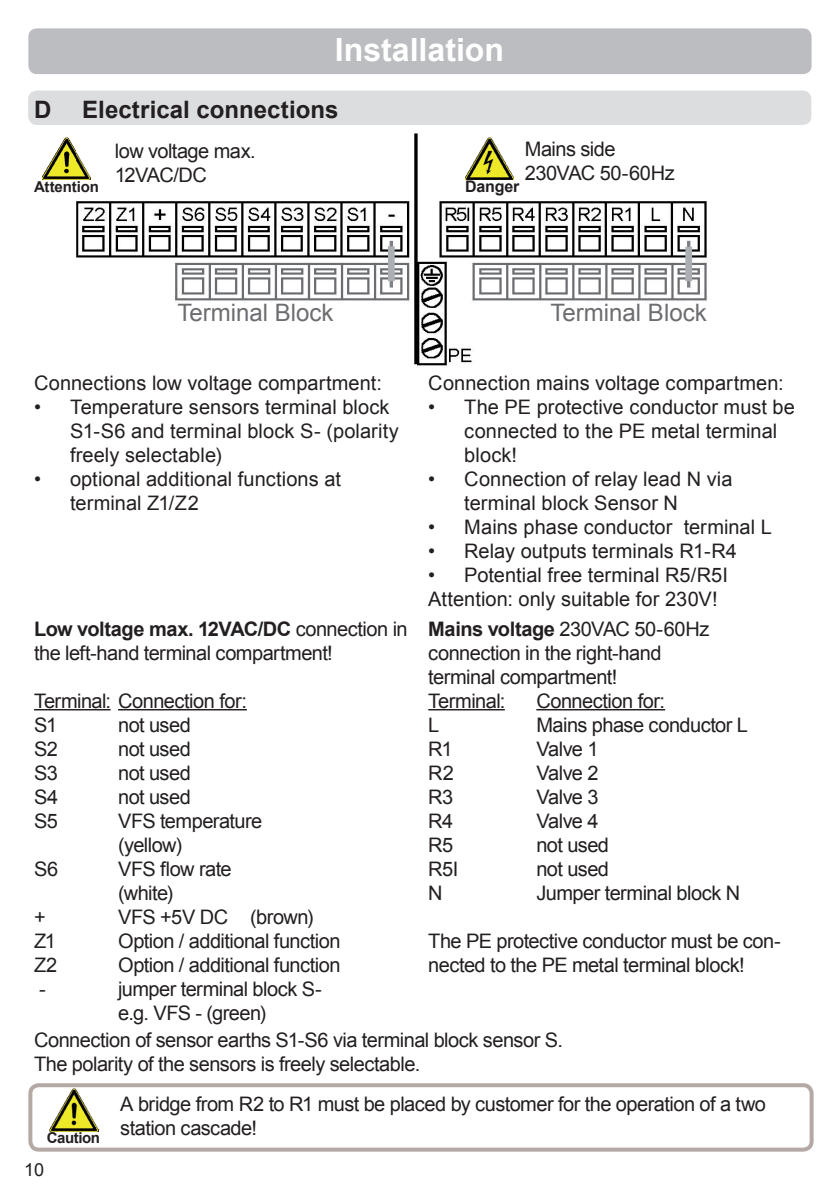
<style>
.page{position:relative;width:840px;height:1191px;background:#fff}
.page>*{position:absolute;margin:0;border:0;box-sizing:border-box;transform-origin:0 0}
.t1{font:700 32px "Arial";color:#fff}
.t2{font:24px "Arial";color:#6c6d70}
.t3{font:700 24px "Arial";color:#231f20}
.t4{font:20px/24px "Arial";letter-spacing:-.025em;color:#231f20}
.t5{font:20px/24px "Arial";letter-spacing:.005em;color:#231f20}
.t6{font:20px/24px "Arial";color:#231f20}
.t7{font:18px "Arial";color:#231f20}
.t8{font:700 16px "Arial";letter-spacing:-.015em;color:#231f20}
.t9{font:700 15px "Arial";letter-spacing:-.015em;color:#231f20}
.s1{font-weight:700}
</style>
<div class="page">
<div style="left:28px;top:28px;width:783px;height:46px;background:#bcbdc0;border-radius:9px"></div>
<img style="left:76px;top:133px;width:631px;height:233px">
<img style="left:42px;top:137px;width:49px;height:43px">
<img style="left:465px;top:137px;width:48px;height:43px">
<hr style="left:34px;top:709px;width:76px;height:1px;background:#231f20">
<hr style="left:118px;top:709px;width:129px;height:1px;background:#231f20">
<hr style="left:428px;top:709px;width:76px;height:1px;background:#231f20">
<hr style="left:536px;top:709px;width:128px;height:1px;background:#231f20">
<div style="left:28px;top:91px;width:782px;height:34px;background:#dcdddf;border-radius:9px"></div>
<div style="left:177px;top:303px;width:163px;height:33px;background:#fff"></div>
<div style="left:550px;top:303px;width:163px;height:33px;background:#fff"></div>
<img style="left:49px;top:1088px;width:49px;height:43px">
<div style="left:28px;top:1083px;width:785px;height:68px;border:4px solid #b5a9a5;border-radius:9px"></div>
<h1 class="t1" style="left:335px;top:28px;width:170px">Installation</h1>
<p class="t3" style="left:34px;top:93px;width:19px">D</p>
<p class="t3" style="left:82px;top:93px;width:257px">Electrical connections</p>
<p class="t9" style="left:34px;top:177px;width:66px">Attention</p>
<p class="t4" style="left:115px;top:139px;width:142px">low voltage max.<br>12VAC/DC</p>
<p class="t4" style="left:524px;top:137px;width:151px">Mains side<br>230VAC 50-60Hz</p>
<p class="t8" style="left:465px;top:176px;width:56px">Danger</p>
<p class="t2" style="left:177px;top:297px;width:158px">Terminal Block</p>
<p class="t2" style="left:550px;top:297px;width:158px">Terminal Block</p>
<p class="t5" style="left:34px;top:371px;width:349px">Connections low voltage compartment:</p>
<p class="t5" style="left:70px;top:395px;width:330px;text-indent:-36px">• Temperature sensors terminal block<br>S1-S6 and terminal block S- (polarity freely selectable)</p>
<p class="t6" style="left:70px;top:467px;width:272px;text-indent:-36px">• optional additional functions at terminal Z1/Z2</p>
<p class="t4" style="left:34px;top:617px;width:375px"><span class="s1">Low voltage max. 12VAC/DC</span> connection in the left-hand terminal compartment!</p>
<p class="t4" style="left:34px;top:689px;width:214px">Terminal: Connection for:<br>S1</p>
<p class="t4" style="left:118px;top:713px;width:74px">not used</p>
<p class="t4" style="left:34px;top:737px;width:25px">S2</p>
<p class="t4" style="left:118px;top:737px;width:74px">not used</p>
<p class="t4" style="left:34px;top:761px;width:26px">S3</p>
<p class="t4" style="left:118px;top:761px;width:74px">not used</p>
<p class="t4" style="left:34px;top:785px;width:26px">S4</p>
<p class="t4" style="left:118px;top:785px;width:74px">not used</p>
<p class="t4" style="left:34px;top:809px;width:26px">S5</p>
<p class="t4" style="left:118px;top:809px;width:146px">VFS temperature (yellow)</p>
<p class="t4" style="left:34px;top:857px;width:26px">S6</p>
<p class="t4" style="left:118px;top:857px;width:115px">VFS flow rate (white)</p>
<p class="t4" style="left:34px;top:905px;width:13px">+</p>
<p class="t4" style="left:118px;top:905px;width:197px">VFS +5V DC (brown)</p>
<p class="t4" style="left:34px;top:929px;width:23px">Z1</p>
<p class="t4" style="left:118px;top:929px;width:224px">Option / additional function</p>
<p class="t4" style="left:34px;top:953px;width:25px">Z2</p>
<p class="t4" style="left:118px;top:953px;width:224px">Option / additional function</p>
<p class="t4" style="left:39px;top:977px;width:8px">-</p>
<p class="t4" style="left:118px;top:977px;width:205px">jumper terminal block S&shy;e.g. VFS - (green)</p>
<p class="t5" style="left:428px;top:371px;width:356px">Connection mains voltage compartmen:</p>
<p class="t5" style="left:464px;top:395px;width:332px;text-indent:-36px">• The PE protective conductor must be connected to the PE metal terminal block!</p>
<p class="t5" style="left:464px;top:467px;width:269px;text-indent:-36px">• Connection of relay lead N via terminal block Sensor N</p>
<p class="t6" style="left:428px;top:515px;width:345px">• Mains phase conductor terminal L</p>
<p class="t6" style="left:428px;top:539px;width:310px">• Relay outputs terminals R1-R4</p>
<p class="t6" style="left:428px;top:563px;width:301px">• Potential free terminal R5/R5I<br>Attention: only suitable for 230V!</p>
<p class="t4" style="left:428px;top:617px;width:282px"><span class="s1">Mains voltage</span> 230VAC 50-60Hz connection in the right-hand terminal compartment!<br>Terminal:</p>
<p class="t4" style="left:536px;top:689px;width:130px">Connection for:</p>
<p class="t4" style="left:428px;top:713px;width:13px">L</p>
<p class="t4" style="left:536px;top:713px;width:213px">Mains phase conductor L</p>
<p class="t4" style="left:428px;top:737px;width:26px">R1</p>
<p class="t4" style="left:536px;top:737px;width:64px">Valve 1</p>
<p class="t4" style="left:428px;top:761px;width:27px">R2</p>
<p class="t4" style="left:536px;top:761px;width:64px">Valve 2</p>
<p class="t4" style="left:428px;top:785px;width:26px">R3</p>
<p class="t4" style="left:536px;top:785px;width:64px">Valve 3</p>
<p class="t4" style="left:428px;top:809px;width:26px">R4</p>
<p class="t4" style="left:536px;top:809px;width:64px">Valve 4</p>
<p class="t4" style="left:428px;top:833px;width:26px">R5</p>
<p class="t4" style="left:536px;top:833px;width:74px">not used</p>
<p class="t4" style="left:428px;top:857px;width:31px">R5I</p>
<p class="t4" style="left:536px;top:857px;width:74px">not used</p>
<p class="t4" style="left:428px;top:881px;width:16px">N</p>
<p class="t4" style="left:536px;top:881px;width:205px">Jumper terminal block N</p>
<p class="t4" style="left:428px;top:929px;width:354px">The PE protective conductor must be con&shy;nected to the PE metal terminal block!</p>
<p class="t4" style="left:34px;top:1028px;width:530px">Connection of sensor earths S1-S6 via terminal block sensor S.<br>The polarity of the sensors is freely selectable.</p>
<p class="t9" style="left:47px;top:1128px;width:55px">Caution</p>
<p class="t7" style="left:24px;top:1157px;width:22px">10</p>
<p class="t4" style="left:120px;top:1092px;width:646px">A bridge from R2 to R1 must be placed by customer for the operation of a two station cascade!</p>
</div>
